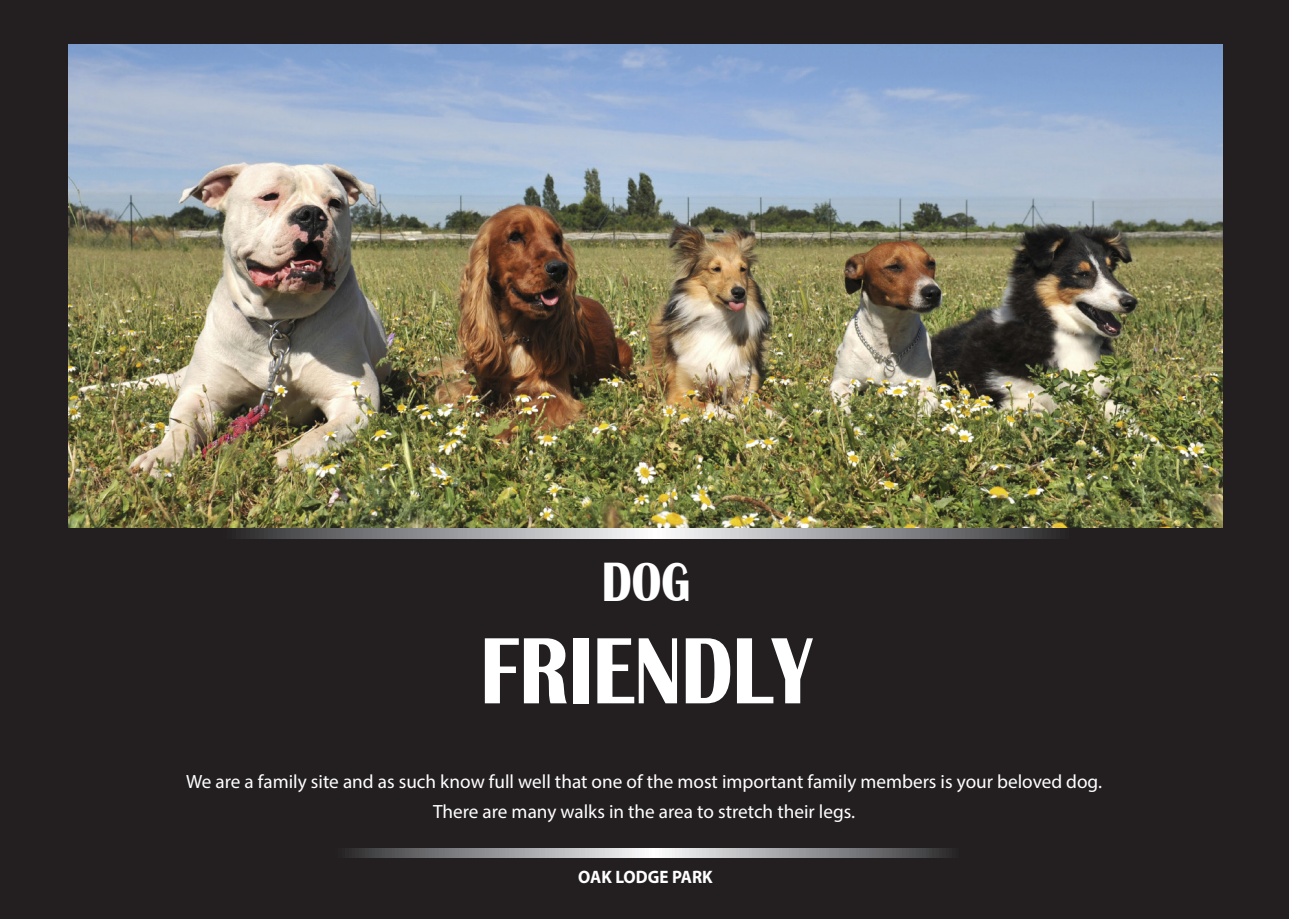
<style>
.page{position:relative;width:1289px;height:919px;background:#fff}
.page>*{position:absolute;margin:0;border:0;box-sizing:border-box;transform-origin:0 0}
.t1{font:700 97.5px "Britannic";color:#fff;scale:.8 1}
.t2{font:700 57px "Britannic";color:#fff;scale:.8 1}
.t3{font:19.2px/30px "Myriad Pro";color:#fff;text-align:center}
.t4{font:700 18px "Myriad Pro";color:#fff;scale:.95 1}
</style>
<div class="page">
<div style="left:0;top:0;width:1288px;height:918px;background:#231f20"></div>
<svg style="left:345px;top:848px;width:607px;height:9px"></svg>
<img style="left:68px;top:45px;width:1154px;height:483px">
<svg style="left:236px;top:528px;width:824px;height:11px"></svg>
<p class="t2" style="left:602px;top:550px;width:112px">DOG</p>
<p class="t1" style="left:480px;top:616px;width:416px">FRIENDLY</p>
<p class="t3" style="left:186px;top:766px;width:917px">We are a family site and as such know full well that one of the most important family members is your beloved dog.<br>There are many walks in the area to stretch their legs.</p>
<p class="t4" style="left:578px;top:864px;width:143px">OAK LODGE PARK</p>
</div>
